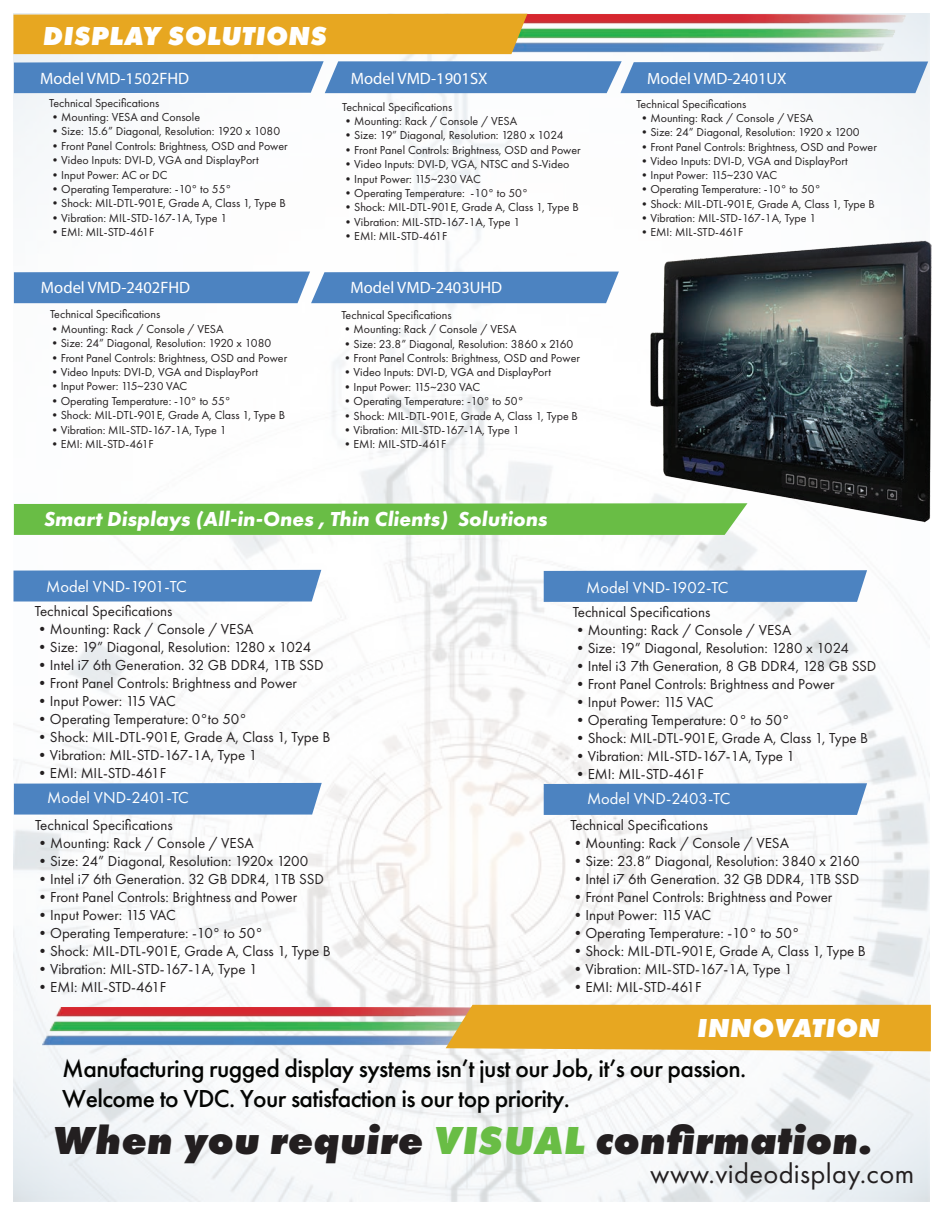
<style>
.page{position:relative;width:945px;height:1215px;background:#fff}
.page>*{position:absolute;margin:0;border:0;box-sizing:border-box;transform-origin:0 0}
.t1{font:italic 800 40.5px "Futura PT";letter-spacing:.015em;color:#231f20}
.t2{font:28.5px "Futura PT";letter-spacing:.015em;color:#231f20}
.t3{font:italic 800 27px "Futura PT";letter-spacing:.015em;color:#fff}
.t4{font:500 25.5px/30.6px "Futura PT";letter-spacing:-.025em;color:#040503}
.t5{font:italic 700 21px "Futura PT";color:#fff}
.t6{font:16.5px "Futura PT";color:#fff}
.t7{font:16.5px "Myriad Pro";color:#fff}
.t8{font:16.35px "Myriad Pro";color:#fff}
.t9{font:15px "Futura PT";color:#231f20}
.t10{font:12px "Futura PT";color:#231f20}
.t11{font:11.85px "Futura PT";color:#231f20}
.s1{color:#69bd45}
</style>
<div class="page">
<img style="left:14px;top:14px;width:916px;height:1188px">
<img style="left:43px;top:1008px;width:403px;height:38px">
<div style="left:446px;top:1005px;width:485px;height:46px;background:#e7a721"></div>
<svg style="left:544px;top:783px;width:323px;height:32px;background:#5287c3"></svg>
<svg style="left:14px;top:783px;width:308px;height:32px;background:#5287c3"></svg>
<svg style="left:544px;top:570px;width:323px;height:32px;background:#5287c3"></svg>
<div style="left:14px;top:570px;width:307px;height:32px;background:#4c83c1"></div>
<svg style="left:14px;top:503px;width:733px;height:32px;background:#6dbf4a"></svg>
<svg style="left:14px;top:61px;width:914px;height:32px;background:#568ac4"></svg>
<div style="left:14px;top:272px;width:605px;height:31px;background:#4c83c1"></div>
<img style="left:648px;top:240px;width:284px;height:283px">
<img style="left:527px;top:15px;width:381px;height:38px">
<div style="left:14px;top:14px;width:513px;height:40px;background:#e7a721"></div>
<h3 class="t3" style="left:43px;top:19px;width:285px">DISPLAY SOLUTIONS</h3>
<h3 class="t7" style="left:40px;top:68px;width:151px">Model VMD-1502FHD</h3>
<p class="t10" style="left:49px;top:95px;width:112px">Technical Specifications</p>
<p class="t10" style="left:49px;top:110px;width:152px">•Mounting: VESA and Console</p>
<p class="t10" style="left:49px;top:124px;width:232px">•Size: 15.6” Diagonal, Resolution: 1920 x 1080</p>
<p class="t10" style="left:49px;top:139px;width:240px">•Front Panel Controls: Brightness, OSD and Power</p>
<p class="t10" style="left:49px;top:153px;width:211px">•Video Inputs: DVI-D, VGA and DisplayPort</p>
<p class="t10" style="left:49px;top:167px;width:120px">•Input Power: AC or DC</p>
<p class="t10" style="left:49px;top:182px;width:184px">•Operating Temperature: -10° to 55°</p>
<p class="t10" style="left:49px;top:196px;width:238px">•Shock: MIL-DTL-901E, Grade A, Class 1, Type B</p>
<p class="t10" style="left:49px;top:211px;width:179px">•Vibration: MIL-STD-167-1A, Type 1</p>
<p class="t10" style="left:49px;top:225px;width:106px">•EMI: MIL-STD-461F</p>
<h3 class="t7" style="left:351px;top:68px;width:138px">Model VMD-1901SX</h3>
<p class="t10" style="left:342px;top:99px;width:112px">Technical Specifications</p>
<p class="t10" style="left:342px;top:114px;width:176px">•Mounting: Rack / Console / VESA</p>
<p class="t10" style="left:342px;top:128px;width:223px">•Size: 19” Diagonal, Resolution: 1280 x 1024</p>
<p class="t10" style="left:342px;top:143px;width:240px">•Front Panel Controls: Brightness, OSD and Power</p>
<p class="t10" style="left:342px;top:157px;width:229px">•Video Inputs: DVI-D, VGA, NTSC and S-Video</p>
<p class="t10" style="left:342px;top:171px;width:140px">•Input Power: 115~230 VAC</p>
<p class="t10" style="left:342px;top:186px;width:187px">•Operating Temperature: -10° to 50°</p>
<p class="t10" style="left:342px;top:200px;width:238px">•Shock: MIL-DTL-901E, Grade A, Class 1, Type B</p>
<p class="t10" style="left:342px;top:215px;width:179px">•Vibration: MIL-STD-167-1A, Type 1</p>
<p class="t10" style="left:342px;top:229px;width:106px">•EMI: MIL-STD-461F</p>
<h3 class="t7" style="left:41px;top:278px;width:151px">Model VMD-2402FHD</h3>
<p class="t10" style="left:50px;top:307px;width:112px">Technical Specifications</p>
<p class="t10" style="left:49px;top:322px;width:176px">•Mounting: Rack / Console / VESA</p>
<p class="t10" style="left:49px;top:336px;width:224px">•Size: 24” Diagonal, Resolution: 1920 x 1080</p>
<p class="t10" style="left:49px;top:350px;width:240px">•Front Panel Controls: Brightness, OSD and Power</p>
<p class="t10" style="left:49px;top:365px;width:211px">•Video Inputs: DVI-D, VGA and DisplayPort</p>
<p class="t10" style="left:49px;top:379px;width:140px">•Input Power: 115~230 VAC</p>
<p class="t10" style="left:49px;top:394px;width:184px">•Operating Temperature: -10° to 55°</p>
<p class="t10" style="left:49px;top:408px;width:238px">•Shock: MIL-DTL-901E, Grade A, Class 1, Type B</p>
<p class="t10" style="left:49px;top:422px;width:179px">•Vibration: MIL-STD-167-1A, Type 1</p>
<p class="t10" style="left:49px;top:437px;width:106px">•EMI: MIL-STD-461F</p>
<h3 class="t7" style="left:350px;top:278px;width:153px">Model VMD-2403UHD</h3>
<p class="t10" style="left:342px;top:308px;width:112px">Technical Specifications</p>
<p class="t10" style="left:342px;top:322px;width:176px">•Mounting: Rack / Console / VESA</p>
<p class="t10" style="left:342px;top:337px;width:233px">•Size: 23.8” Diagonal, Resolution: 3860 x 2160</p>
<p class="t10" style="left:342px;top:351px;width:240px">•Front Panel Controls: Brightness, OSD and Power</p>
<p class="t10" style="left:342px;top:365px;width:211px">•Video Inputs: DVI-D, VGA and DisplayPort</p>
<p class="t10" style="left:342px;top:380px;width:140px">•Input Power: 115~230 VAC</p>
<p class="t10" style="left:342px;top:394px;width:184px">•Operating Temperature: -10° to 50°</p>
<p class="t10" style="left:342px;top:409px;width:238px">•Shock: MIL-DTL-901E, Grade A, Class 1, Type B</p>
<p class="t10" style="left:342px;top:423px;width:179px">•Vibration: MIL-STD-167-1A, Type 1</p>
<p class="t10" style="left:342px;top:437px;width:106px">•EMI: MIL-STD-461F</p>
<h3 class="t5" style="left:44px;top:506px;width:505px">Smart Displays (All-in-Ones , Thin Clients) Solutions</h3>
<h3 class="t8" style="left:647px;top:68px;width:141px">Model VMD-2401UX</h3>
<p class="t11" style="left:636px;top:97px;width:112px">Technical Specifications</p>
<p class="t11" style="left:638px;top:111px;width:176px">•Mounting: Rack / Console / VESA</p>
<p class="t11" style="left:638px;top:125px;width:223px">•Size: 24” Diagonal, Resolution: 1920 x 1200</p>
<p class="t11" style="left:638px;top:140px;width:240px">•Front Panel Controls: Brightness, OSD and Power</p>
<p class="t11" style="left:638px;top:154px;width:211px">•Video Inputs: DVI-D, VGA and DisplayPort</p>
<p class="t11" style="left:638px;top:168px;width:140px">•Input Power: 115~230 VAC</p>
<p class="t11" style="left:638px;top:182px;width:184px">•Operating Temperature: -10° to 50°</p>
<p class="t11" style="left:638px;top:197px;width:238px">•Shock: MIL-DTL-901E, Grade A, Class 1, Type B</p>
<p class="t11" style="left:638px;top:211px;width:179px">•Vibration: MIL-STD-167-1A, Type 1</p>
<p class="t11" style="left:638px;top:225px;width:106px">•EMI: MIL-STD-461F</p>
<h3 class="t6" style="left:46px;top:577px;width:142px">Model VND-1901-TC</h3>
<p class="t9" style="left:35px;top:602px;width:139px">Technical Specifications</p>
<p class="t9" style="left:35px;top:620px;width:220px">•Mounting: Rack / Console / VESA</p>
<p class="t9" style="left:35px;top:638px;width:278px">•Size: 19” Diagonal, Resolution: 1280 x 1024</p>
<p class="t9" style="left:35px;top:656px;width:290px">•Intel i7 6th Generation. 32 GB DDR4, 1TB SSD</p>
<p class="t9" style="left:35px;top:674px;width:264px">•Front Panel Controls: Brightness and Power</p>
<p class="t9" style="left:35px;top:692px;width:142px">•Input Power: 115 VAC</p>
<p class="t9" style="left:35px;top:710px;width:213px">•Operating Temperature: 0°to 50°</p>
<p class="t9" style="left:35px;top:728px;width:297px">•Shock: MIL-DTL-901E, Grade A, Class 1, Type B</p>
<p class="t9" style="left:35px;top:746px;width:224px">•Vibration: MIL-STD-167-1A, Type 1</p>
<p class="t9" style="left:35px;top:764px;width:133px">•EMI: MIL-STD-461F</p>
<h3 class="t6" style="left:47px;top:788px;width:143px">Model VND-2401-TC</h3>
<p class="t9" style="left:35px;top:816px;width:139px">Technical Specifications</p>
<p class="t9" style="left:35px;top:834px;width:220px">•Mounting: Rack / Console / VESA</p>
<p class="t9" style="left:35px;top:852px;width:275px">•Size: 24” Diagonal, Resolution: 1920x 1200</p>
<p class="t9" style="left:35px;top:870px;width:290px">•Intel i7 6th Generation. 32 GB DDR4, 1TB SSD</p>
<p class="t9" style="left:35px;top:888px;width:264px">•Front Panel Controls: Brightness and Power</p>
<p class="t9" style="left:35px;top:906px;width:142px">•Input Power: 115 VAC</p>
<p class="t9" style="left:35px;top:924px;width:229px">•Operating Temperature: -10° to 50°</p>
<p class="t9" style="left:35px;top:942px;width:297px">•Shock: MIL-DTL-901E, Grade A, Class 1, Type B</p>
<p class="t9" style="left:35px;top:960px;width:224px">•Vibration: MIL-STD-167-1A, Type 1</p>
<p class="t9" style="left:35px;top:978px;width:133px">•EMI: MIL-STD-461F</p>
<h3 class="t6" style="left:586px;top:577px;width:144px">Model VND-1902-TC</h3>
<p class="t9" style="left:573px;top:603px;width:139px">Technical Specifications</p>
<p class="t9" style="left:573px;top:621px;width:220px">•Mounting: Rack / Console / VESA</p>
<p class="t9" style="left:573px;top:639px;width:278px">•Size: 19” Diagonal, Resolution: 1280 x 1024</p>
<p class="t9" style="left:573px;top:657px;width:305px">•Intel i3 7th Generation, 8 GB DDR4, 128 GB SSD</p>
<p class="t9" style="left:573px;top:675px;width:264px">•Front Panel Controls: Brightness and Power</p>
<p class="t9" style="left:573px;top:693px;width:142px">•Input Power: 115 VAC</p>
<p class="t9" style="left:573px;top:711px;width:218px">•Operating Temperature: 0° to 50°</p>
<p class="t9" style="left:573px;top:729px;width:297px">•Shock: MIL-DTL-901E, Grade A, Class 1, Type B</p>
<p class="t9" style="left:573px;top:747px;width:224px">•Vibration: MIL-STD-167-1A, Type 1</p>
<p class="t9" style="left:573px;top:765px;width:133px">•EMI: MIL-STD-461F</p>
<h3 class="t6" style="left:587px;top:789px;width:145px">Model VND-2403-TC</h3>
<p class="t9" style="left:570px;top:816px;width:139px">Technical Specifications</p>
<p class="t9" style="left:570px;top:834px;width:220px">•Mounting: Rack / Console / VESA</p>
<p class="t9" style="left:570px;top:852px;width:291px">•Size: 23.8” Diagonal, Resolution: 3840 x 2160</p>
<p class="t9" style="left:570px;top:870px;width:290px">•Intel i7 6th Generation. 32 GB DDR4, 1TB SSD</p>
<p class="t9" style="left:570px;top:888px;width:264px">•Front Panel Controls: Brightness and Power</p>
<p class="t9" style="left:570px;top:906px;width:142px">•Input Power: 115 VAC</p>
<p class="t9" style="left:570px;top:924px;width:231px">•Operating Temperature: -10° to 50°</p>
<p class="t9" style="left:570px;top:942px;width:297px">•Shock: MIL-DTL-901E, Grade A, Class 1, Type B</p>
<p class="t9" style="left:570px;top:960px;width:224px">•Vibration: MIL-STD-167-1A, Type 1</p>
<p class="t9" style="left:570px;top:978px;width:133px">•EMI: MIL-STD-461F</p>
<h3 class="t3" style="left:697px;top:1010px;width:185px">INNOVATION</h3>
<h3 class="t4" style="left:62px;top:1053px;width:685px">Manufacturing rugged display systems isn’t just our Job, it’s our passion.<br>Welcome to VDC. Your satisfaction is our top priority.</h3>
<h1 class="t1" style="left:53px;top:1114px;width:822px">When you require <span class="s1">VISUAL</span> confirmation.</h1>
<h2 class="t2" style="left:650px;top:1157px;width:266px">www.videodisplay.com</h2>
</div>
